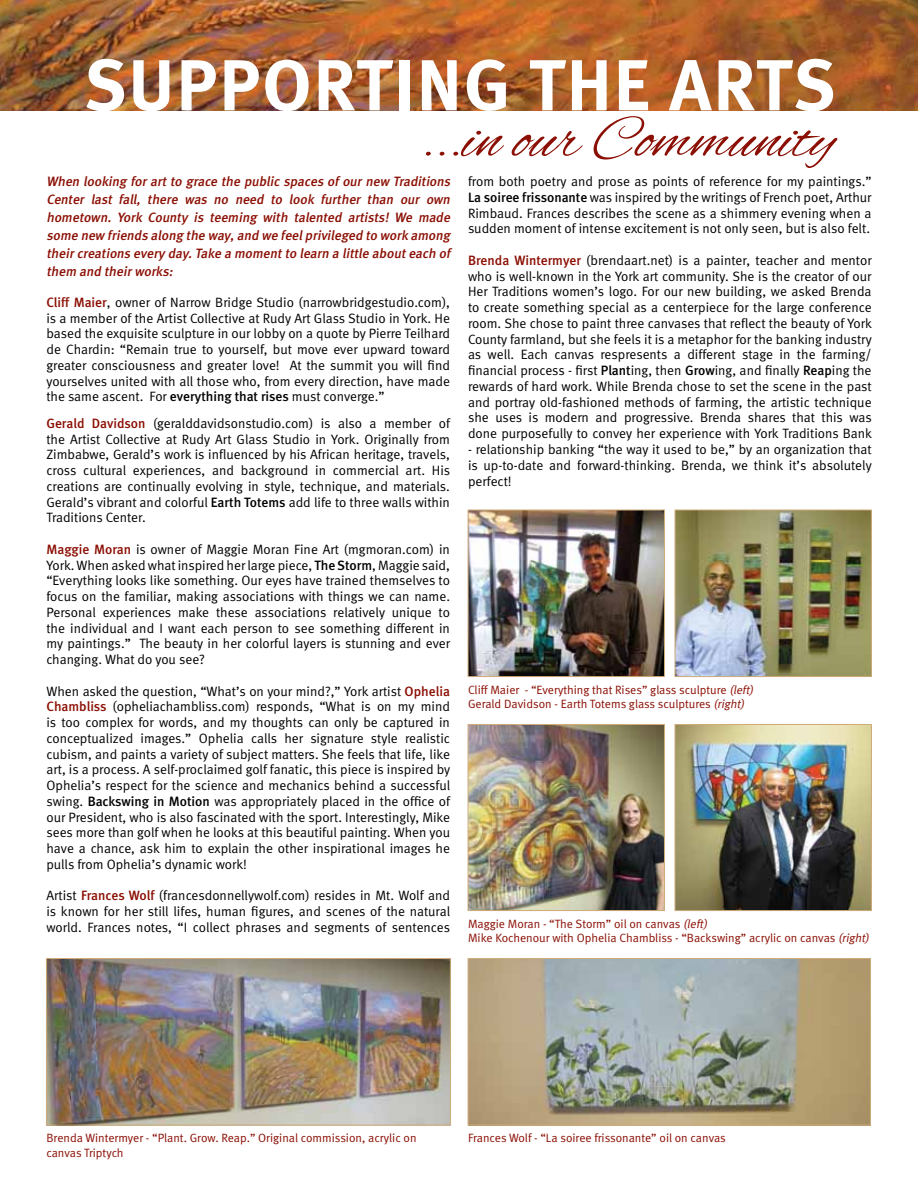
<style>
.page{position:relative;width:918px;height:1188px;background:#fff}
.page>*{position:absolute;margin:0;border:0;box-sizing:border-box;transform-origin:0 0}
.t1{font:700 72.15px "Meta";letter-spacing:.03em;color:#fff}
.t2{font:italic 60.75px "Alex Brush";color:#8b0f04}
.t3{font:13.5px/15.8px "Meta Normal";color:#000;text-align:justify}
.t4{font:italic 500 13.5px/18px "Meta";letter-spacing:-.005em;color:#8b0f04}
.t5{font:12px/14.4px "Meta Normal";color:#8b0f04}
.s1{font-family:"Meta";font-weight:500;color:#8b0f04}
.s2{font-family:"Meta";font-weight:500}
.s3{font-style:italic}
</style>
<div class="page">
<img style="left:0;top:0;width:918px;height:110px">
<img style="left:48px;top:960px;width:401px;height:163px">
<div style="left:46px;top:958px;width:405px;height:167px;border:1px solid #cfab7a"></div>
<img style="left:470px;top:512px;width:193px;height:163px">
<div style="left:468px;top:510px;width:197px;height:167px;border:1px solid #cfab7a"></div>
<img style="left:470px;top:726px;width:193px;height:183px">
<div style="left:468px;top:724px;width:197px;height:187px;border:1px solid #cfab7a"></div>
<img style="left:470px;top:960px;width:399px;height:163px">
<div style="left:468px;top:958px;width:403px;height:167px;border:1px solid #cfab7a"></div>
<img style="left:677px;top:512px;width:193px;height:163px">
<div style="left:675px;top:510px;width:197px;height:167px;border:1px solid #cfab7a"></div>
<img style="left:677px;top:726px;width:193px;height:183px">
<div style="left:675px;top:724px;width:197px;height:187px;border:1px solid #cfab7a"></div>
<h1 class="t1" style="left:84px;top:42px;width:753px">SUPPORTING THE ARTS</h1>
<h2 class="t2" style="left:420px;top:105px;width:414px">...inourCommunity</h2>
<p class="t4" style="left:46px;top:172px;width:408px">When looking for art to grace the public spaces of our new Traditions Center last fall, there was no need to look further than our own hometown. York County is teeming with talented artists! We made some new friends along the way,and we feelprivileged to work among theircreations every day.Take a momentto learn a little abouteach of them and theirworks:</p>
<p class="t3" style="left:46px;top:294px;width:405px"><span class="s1">Cliff Maier</span>, owner of Narrow Bridge Studio (narrowbridgestudio.com), is a member of the Artist Collective at Rudy Art Glass Studio in York. He based the exquisite sculpture in our lobby on a quote by Pierre Teilhard de Chardin: “Remain true to yourself, but move ever upward toward greater consciousness and greater love! At the summit you will find yourselves united with all those who, from every direction, have made the same ascent. For <span class="s2">everything that rises</span> must converge.”</p>
<p class="t3" style="left:46px;top:415px;width:405px"><span class="s1">Gerald Davidson</span> (geralddavidsonstudio.com) is also a member of the Artist Collective at Rudy Art Glass Studio in York. Originally from Zimbabwe, Gerald’s work is influenced by his African heritage, travels, cross cultural experiences, and background in commercial art. His creations are continually evolving in style, technique, and materials.<br>Gerald’s vibrant and colorful <span class="s2">Earth Totems</span> add life to three walls within Traditions Center.</p>
<p class="t3" style="left:46px;top:541px;width:405px"><span class="s1">Maggie Moran</span> is owner of Maggie Moran Fine Art (mgmoran.com) in York. When asked what inspired her large piece, <span class="s2">The Storm</span>, Maggie said, “Everything looks like something. Our eyes have trained themselves to focus on the familiar, making associations with things we can name.<br>Personal experiences make these associations relatively unique to the individual and I want each person to see something different in my paintings.” The beauty in her colorful layers is stunning and ever changing. What do you see?</p>
<p class="t3" style="left:46px;top:683px;width:405px">When asked the question, “What’s on your mind?,” York artist <span class="s1">Ophelia Chambliss</span> (opheliachambliss.com) responds, “What is on my mind is too complex for words, and my thoughts can only be captured in conceptualized images.” Ophelia calls her signature style realistic cubism, and paints a variety of subject matters. She feels that life, like art, is a process. A self-proclaimed golf fanatic, this piece is inspired by Ophelia’s respect for the science and mechanics behind a successful swing. <span class="s2">Backswing in Motion</span> was appropriately placed in the office of our President, who is also fascinated with the sport. Interestingly, Mike sees more than golf when he looks at this beautiful painting. When you have a chance, ask him to explain the other inspirational images he pulls from Ophelia’s dynamic work!</p>
<p class="t3" style="left:46px;top:888px;width:405px">Artist <span class="s1">Frances Wolf</span> (francesdonnellywolf.com) resides in Mt. Wolf and is known for her still lifes, human figures, and scenes of the natural world. Frances notes, “I collect phrases and segments of sentences</p>
<p class="t3" style="left:468px;top:174px;width:405px">from both poetry and prose as points of reference for my paintings.” <span class="s2">La soiree frissonante</span> was inspired by the writings of French poet, Arthur Rimbaud. Frances describes the scene as a shimmery evening when a sudden moment of intense excitement is not only seen, but is also felt.</p>
<p class="t3" style="left:468px;top:252px;width:406px"><span class="s1">Brenda Wintermyer</span> (brendaart.net) is a painter, teacher and mentor who is well-known in the York art community. She is the creator of our Her Traditions women’s logo. For our new building, we asked Brenda to create something special as a centerpiece for the large conference room. She chose to paint three canvases that reflect the beauty of York County farmland, but she feels it is a metaphor for the banking industry as well. Each canvas respresents a different stage in the farming/ financial process - first <span class="s2">Plant</span>ing, then <span class="s2">Grow</span>ing, and finally <span class="s2">Reap</span>ing the rewards of hard work. While Brenda chose to set the scene in the past and portray old-fashioned methods of farming, the artistic technique she uses is modern and progressive. Brenda shares that this was done purposefully to convey her experience with York Traditions Bank</p>
<p class="t3" style="left:468px;top:441px;width:405px">- relationship banking “the way it used to be,” by an organization that is up-to-date and forward-thinking. Brenda, we think it’s absolutely perfect!</p>
<p class="t5" style="left:468px;top:682px;width:287px">Cliff Maier - “Everything that Rises” glass sculpture <span class="s3">(left)<br></span>Gerald Davidson - Earth Totems glass sculptures <span class="s3">(right)</span></p>
<p class="t5" style="left:468px;top:916px;width:402px">Maggie Moran - “The Storm” oil on canvas <span class="s3">(left)<br></span>Mike Kochenour with Ophelia Chambliss - “Backswing” acrylic on canvas <span class="s3">(right)</span></p>
<p class="t5" style="left:46px;top:1131px;width:372px">Brenda Wintermyer - “Plant. Grow. Reap.” Original commission, acrylic on canvas Triptych</p>
<p class="t5" style="left:468px;top:1131px;width:259px">Frances Wolf - “La soiree frissonante” oil on canvas</p>
</div>
